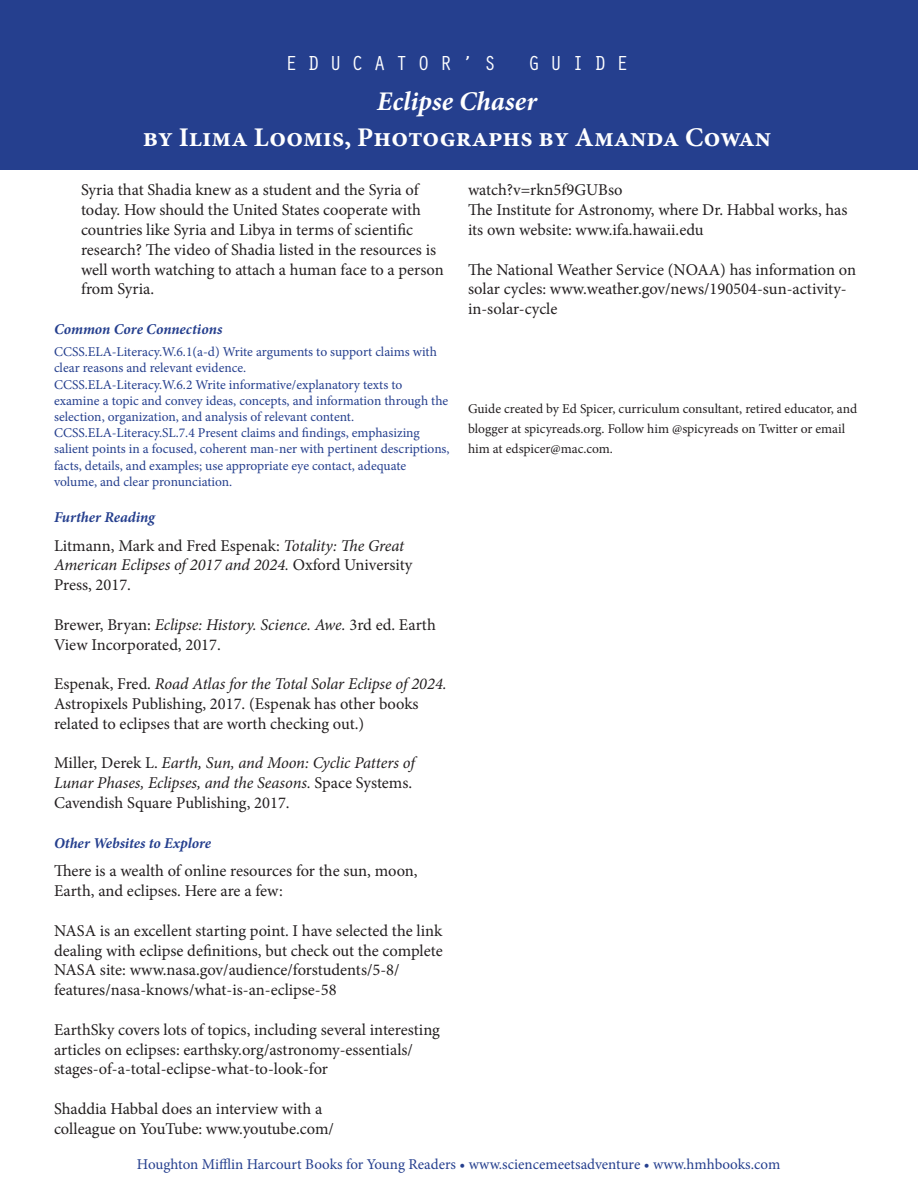
<style>
.page{position:relative;width:918px;height:1188px;background:#fff}
.page>*{position:absolute;margin:0;border:0;box-sizing:border-box;transform-origin:0 0}
.t1{font:700 27px "Minion Pro";color:#fff}
.t2{font:italic 700 27px "Minion Pro";letter-spacing:.005em;color:#fff}
.t3{font:21px "Orator Std";letter-spacing:.45em;color:#fff}
.t4{font:16.5px/19.8px "Minion Pro";color:#231f20}
.t5{font:italic 16.5px/19.8px "Minion Pro";letter-spacing:-.01em;color:#231f20}
.t6{font:15px "Minion Pro";color:#253f8e}
.t7{font:italic 700 15px "Minion Pro";letter-spacing:-.005em;color:#253f8e}
.t8{font:13.5px/16.2px "Minion Pro";color:#253f8e}
.t9{font:13.5px/19.8px "Minion Pro";color:#231f20}
.s1{font-style:italic}
.s2{font-style:normal}
</style>
<div class="page">
<div style="left:0;top:0;width:918px;height:169px;background:#253f8e"></div>
<p class="t3" style="left:285px;top:48px;width:213px">EDUCATOR’S</p>
<p class="t3" style="left:528px;top:48px;width:102px">GUIDE</p>
<h1 class="t2" style="left:377px;top:82px;width:162px">Eclipse Chaser</h1>
<h1 class="t1" style="left:143px;top:118px;width:630px">by Ilima Loomis, Photographs by Amanda Cowan</h1>
<p class="t4" style="left:81px;top:180px;width:364px">Syria that Shadia knew as a student and the Syria of today. How should the United States cooperate with countries like Syria and Libya in terms of scientific research? The video of Shadia listed in the resources is well worth watching to attach a human face to a person from Syria.</p>
<p class="t7" style="left:54px;top:318px;width:170px">Common Core Connections</p>
<p class="t8" style="left:54px;top:344px;width:397px">CCSS.ELA-Literacy.W.6.1(a-d) Write arguments to support claims with clear reasons and relevant evidence.<br>CCSS.ELA-Literacy.W.6.2 Write informative/explanatory texts to examine a topic and convey ideas, concepts, and information through the selection, organization, and analysis of relevant content.<br>CCSS.ELA-Literacy.SL.7.4 Present claims and findings, emphasizing salient points in a focused, coherent man-ner with pertinent descriptions, facts, details, and examples; use appropriate eye contact, adequate volume, and clear pronunciation.</p>
<p class="t7" style="left:54px;top:506px;width:102px">Further Reading</p>
<p class="t4" style="left:54px;top:535px;width:360px">Litmann, Mark and Fred Espenak: <span class="s1">Totality: The Great<br>American Eclipses of 2017 and 2024.</span> Oxford University<br>Press, 2017.</p>
<p class="t4" style="left:54px;top:615px;width:383px">Brewer, Bryan: <span class="s1">Eclipse: History. Science. Awe.</span> 3rd ed. Earth<br>View Incorporated, 2017.</p>
<p class="t4" style="left:54px;top:674px;width:394px">Espenak, Fred. <span class="s1">Road Atlas for the Total Solar Eclipse of 2024.<br></span>Astropixels Publishing, 2017. (Espenak has other books related to eclipses that are worth checking out.)</p>
<p class="t5" style="left:54px;top:753px;width:362px"><span class="s2">Miller, Derek L.</span> Earth, Sun, and Moon: Cyclic Patters of<br>Lunar Phases, Eclipses, and the Seasons. <span class="s2">Space Systems.<br>Cavendish Square Publishing, 2017.</span></p>
<p class="t7" style="left:54px;top:832px;width:159px">Other Websites to Explore</p>
<p class="t4" style="left:54px;top:861px;width:365px">There is a wealth of online resources for the sun, moon,<br>Earth, and eclipses. Here are a few:</p>
<p class="t4" style="left:54px;top:921px;width:390px">NASA is an excellent starting point. I have selected the link dealing with eclipse definitions, but check out the complete NASA site: www.nasa.gov/audience/forstudents/5-8/ features/nasa-knows/what-is-an-eclipse-58</p>
<p class="t4" style="left:54px;top:1020px;width:388px">EarthSky covers lots of topics, including several interesting articles on eclipses: earthsky.org/astronomy-essentials/ stages-of-a-total-eclipse-what-to-look-for</p>
<p class="t4" style="left:54px;top:1099px;width:282px">Shaddia Habbal does an interview with a colleague on YouTube: www.youtube.com/</p>
<p class="t4" style="left:468px;top:180px;width:381px">watch?v=rkn5f9GUBso<br>The Institute for Astronomy, where Dr. Habbal works, has its own website: www.ifa.hawaii.edu</p>
<p class="t4" style="left:468px;top:259px;width:390px">The National Weather Service (NOAA) has information on solar cycles: www.weather.gov/news/190504-sun-activity&shy;in-solar-cycle</p>
<p class="t9" style="left:468px;top:399px;width:391px">Guide created by Ed Spicer, curriculum consultant, retired educator, and blogger at spicyreads.org. Follow him @spicyreads on Twitter or email him at edspicer@mac.com.</p>
<p class="t6" style="left:137px;top:1154px;width:645px">Houghton Mifflin Harcourt Books for Young Readers • www.sciencemeetsadventure • www.hmhbooks.com</p>
</div>
